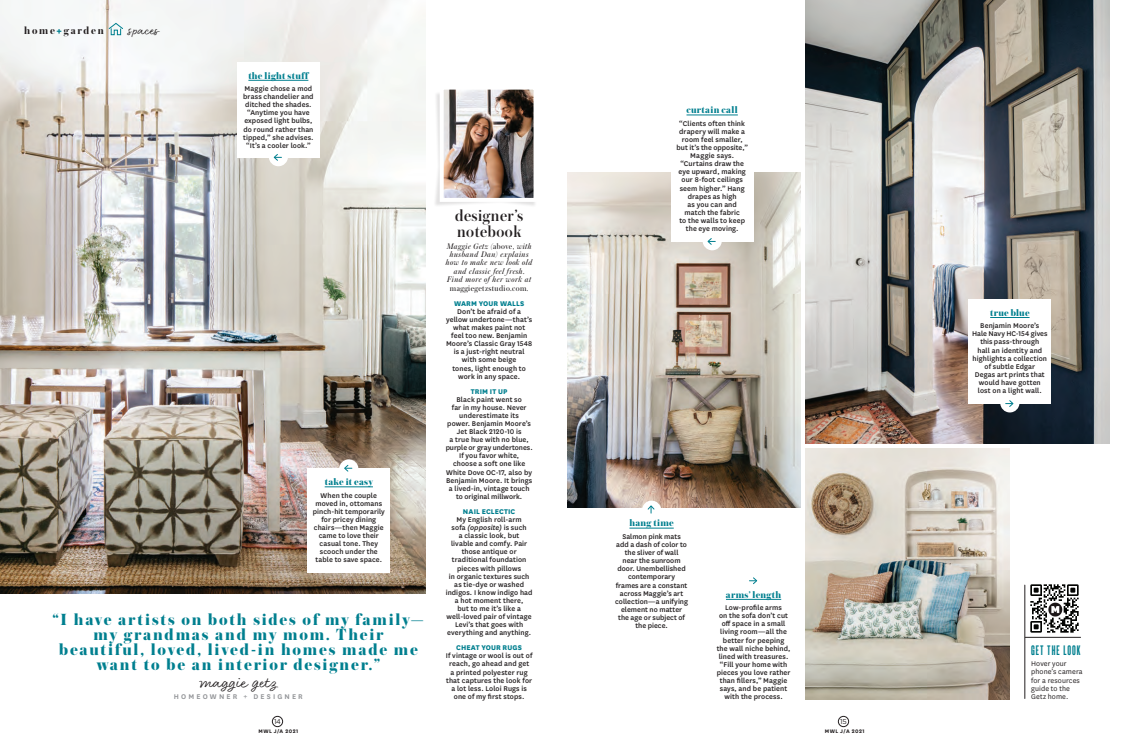
<style>
.page{position:relative;width:1134px;height:756px;background:#fff}
.page>*{position:absolute;margin:0;border:0;box-sizing:border-box;transform-origin:0 0}
.t1{font:800 17px/15px "Austin";letter-spacing:.105em;color:#007f8f;text-align:center}
.t2{font:500 17px/16px "Austin";letter-spacing:.03em;color:#231f20}
.t3{font:17px "Head Turn Smooth";color:#231f20}
.t4{font:14px "Head Turn Smooth";color:#231f20}
.t5{font:700 12px "Cactus";letter-spacing:.08em;color:#007f8f}
.t6{font:700 11px "Austin";letter-spacing:.155em;color:#231f20}
.t7{font:800 10px "Austin";letter-spacing:.03em;color:#007f8f}
.t8{font:italic 8.5px/8.4px "Austin";letter-spacing:.05em;color:#231f20;text-align:center}
.t9{font:500 8px/8.1px "National";letter-spacing:.01em;color:#231f20;text-align:center}
.t10{font:8px/8.1px "National";letter-spacing:.01em;color:#231f20}
.t11{font:800 8px "National";letter-spacing:.01em;color:#007f8f}
.t12{font:600 8px "National";letter-spacing:.27em;color:#939598}
.t13{font:7px "Gotham";color:#231f20}
.t14{font:700 6px "National";letter-spacing:.08em;color:#231f20}
.s1{font-family:"National";font-weight:900;color:#007f8f}
.s2{font-style:normal}
.s3{font-style:italic}
</style>
<div class="page">
<div style="left:433px;top:91px;width:105px;height:117px;background:#231f20;opacity:.13"></div>
<img style="left:438px;top:89px;width:100px;height:115px">
<img style="left:0;top:0;width:426px;height:594px">
<div style="left:237px;top:62px;width:83px;height:95px;background:#fff"></div>
<svg style="left:269px;top:154px;width:19px;height:12px"></svg>
<hr style="left:248px;top:80px;width:60px;height:1px;background:#007f8f">
<div style="left:307px;top:468px;width:83px;height:105px;background:#fff"></div>
<svg style="left:339px;top:459px;width:19px;height:13px"></svg>
<hr style="left:325px;top:487px;width:48px;height:1px;background:#007f8f">
<img style="left:806px;top:0;width:304px;height:444px">
<img style="left:806px;top:448px;width:204px;height:252px">
<img style="left:567px;top:172px;width:234px;height:336px">
<svg style="left:642px;top:501px;width:19px;height:12px"></svg>
<hr style="left:629px;top:528px;width:45px;height:1px;background:#007f8f">
<div style="left:968px;top:299px;width:83px;height:105px;background:#fff"></div>
<svg style="left:1000px;top:400px;width:19px;height:12px"></svg>
<hr style="left:990px;top:317px;width:40px;height:1px;background:#007f8f">
<svg style="left:749px;top:577px;width:9px;height:8px"></svg>
<hr style="left:726px;top:599px;width:55px;height:1px;background:#007f8f">
<hr style="left:1025px;top:637px;width:56px;height:1px;background:#231f20">
<hr style="left:1024px;top:585px;width:1px;height:114px;background:#231f20">
<img style="left:1030px;top:584px;width:49px;height:49px">
<div style="left:671px;top:146px;width:83px;height:95px;background:#fff"></div>
<svg style="left:703px;top:238px;width:19px;height:12px"></svg>
<hr style="left:687px;top:115px;width:51px;height:1px;background:#007f8f">
<div style="left:272px;top:716px;width:11px;height:11px;border:1px solid #231f20;border-radius:50%"></div>
<div style="left:838px;top:716px;width:11px;height:11px;border:1px solid #231f20;border-radius:50%"></div>
<svg style="left:108px;top:22px;width:16px;height:13px"></svg>
<h3 class="t6" style="left:24px;top:22px;width:81px">home<span class="s1">+</span>garden</h3>
<h2 class="t4" style="left:127px;top:21px;width:33px">spaces</h2>
<p class="t7" style="left:248px;top:68px;width:61px">the light stuff</p>
<p class="t9" style="left:243px;top:84px;width:72px">Maggie chose a mod brass chandelier and ditched the shades. “Anytime you have exposed light bulbs, do round rather than tipped,” she advises. “It’s a cooler look.”</p>
<p class="t7" style="left:325px;top:474px;width:50px">take it easy</p>
<p class="t9" style="left:313px;top:491px;width:74px">When the couple moved in, ottomans pinch-hit temporarily for pricey dining chairs—then Maggie came to love their casual tone. They scooch under the table to save space.</p>
<h1 class="t1" style="left:53px;top:612px;width:372px">“I have artists on both sides of my family— my grandmas and my mom. Their beautiful, loved, lived-in homes made me want to be an interior designer.”</h1>
<h1 class="t3" style="left:200px;top:672px;width:79px">maggie getz</h1>
<p class="t12" style="left:174px;top:691px;width:130px">HOMEOWNER + DESIGNER</p>
<h1 class="t2" style="left:455px;top:207px;width:69px">designer’s notebook</h1>
<p class="t8" style="left:446px;top:242px;width:88px">Maggie Getz (<span class="s2">above,</span> with husband Dan) explains how to make new look old and classic feel fresh.<br>Find more of her work at <span class="s2">maggiegetzstudio.com</span>.</p>
<p class="t11" style="left:454px;top:298px;width:72px">WARM YOUR WALLS</p>
<p class="t9" style="left:446px;top:307px;width:88px">Don’t be afraid of a yellow undertone—that’s what makes paint not feel too new. Benjamin<br>Moore’s Classic Gray 1548 is a just-right neutral with some beige<br>tones, light enough to work in any space.</p>
<p class="t11" style="left:471px;top:385px;width:38px">TRIM IT UP</p>
<p class="t9" style="left:446px;top:395px;width:88px">Black paint went so<br>far in my house. Never underestimate its<br>power. Benjamin Moore’s<br>Jet Black 2120-10 is<br>a true hue with no blue, purple or gray undertones.<br>If you favor white,<br>choose a soft one like<br>White Dove OC-17, also by<br>Benjamin Moore. It brings a lived-in, vintage touch to original millwork.</p>
<p class="t11" style="left:463px;top:506px;width:54px">NAIL ECLECTIC</p>
<p class="t9" style="left:446px;top:515px;width:88px">My English roll-arm<br>sofa <span class="s3">(opposite)</span> is such<br>a classic look, but<br>livable and comfy. Pair those antique or traditional foundation pieces with pillows<br>in organic textures such as tie-dye or washed indigos. I know indigo had a hot moment there,<br>but to me it’s like a well-loved pair of vintage<br>Levi’s that goes with everything and anything.</p>
<p class="t11" style="left:456px;top:642px;width:67px">CHEAT YOUR RUGS</p>
<p class="t9" style="left:446px;top:651px;width:88px">If vintage or wool is out of reach, go ahead and get<br>a printed polyester rug that captures the look for a lot less. Loloi Rugs is one of my first stops.</p>
<p class="t7" style="left:687px;top:103px;width:53px">curtain call</p>
<p class="t9" style="left:676px;top:119px;width:73px">“Clients often think drapery will make a room feel smaller, but it’s the opposite,”<br>Maggie says. “Curtains draw the eye upward, making our 8-foot ceilings seem higher.” Hang drapes as high<br>as you can and match the fabric<br>to the walls to keep the eye moving.</p>
<p class="t7" style="left:629px;top:516px;width:46px">hang time</p>
<p class="t9" style="left:615px;top:532px;width:74px">Salmon pink mats add a dash of color to the sliver of wall<br>near the sunroom door. Unembellished contemporary<br>frames are a constant across Maggie’s art collection—a unifying element no matter the age or subject of the piece.</p>
<p class="t7" style="left:726px;top:587px;width:57px">arms’ length</p>
<p class="t9" style="left:717px;top:603px;width:75px">Low-profile arms<br>on the sofa don’t cut off space in a small living room—all the better for peeping the wall niche behind, lined with treasures. “Fill your home with pieces you love rather than fillers,” Maggie says, and be patient with the process.</p>
<p class="t13" style="left:274px;top:717px;width:8px">14</p>
<p class="t13" style="left:840px;top:717px;width:8px">15</p>
<p class="t14" style="left:258px;top:727px;width:41px">MWL J/A 2021</p>
<p class="t14" style="left:825px;top:727px;width:41px">MWL J/A 2021</p>
<p class="t7" style="left:990px;top:305px;width:41px">true blue</p>
<p class="t9" style="left:972px;top:321px;width:77px">Benjamin Moore’s<br>Hale Navy HC-154 gives this pass-through<br>hall an identity and highlights a collection of subtle Edgar<br>Degas art prints that would have gotten lost on a light wall.</p>
<h3 class="t5" style="left:1031px;top:642px;width:51px">GET THE LOOK</h3>
<p class="t10" style="left:1031px;top:659px;width:53px">Hover your phone’s camera for a resources guide to the<br>Getz home.</p>
</div>
